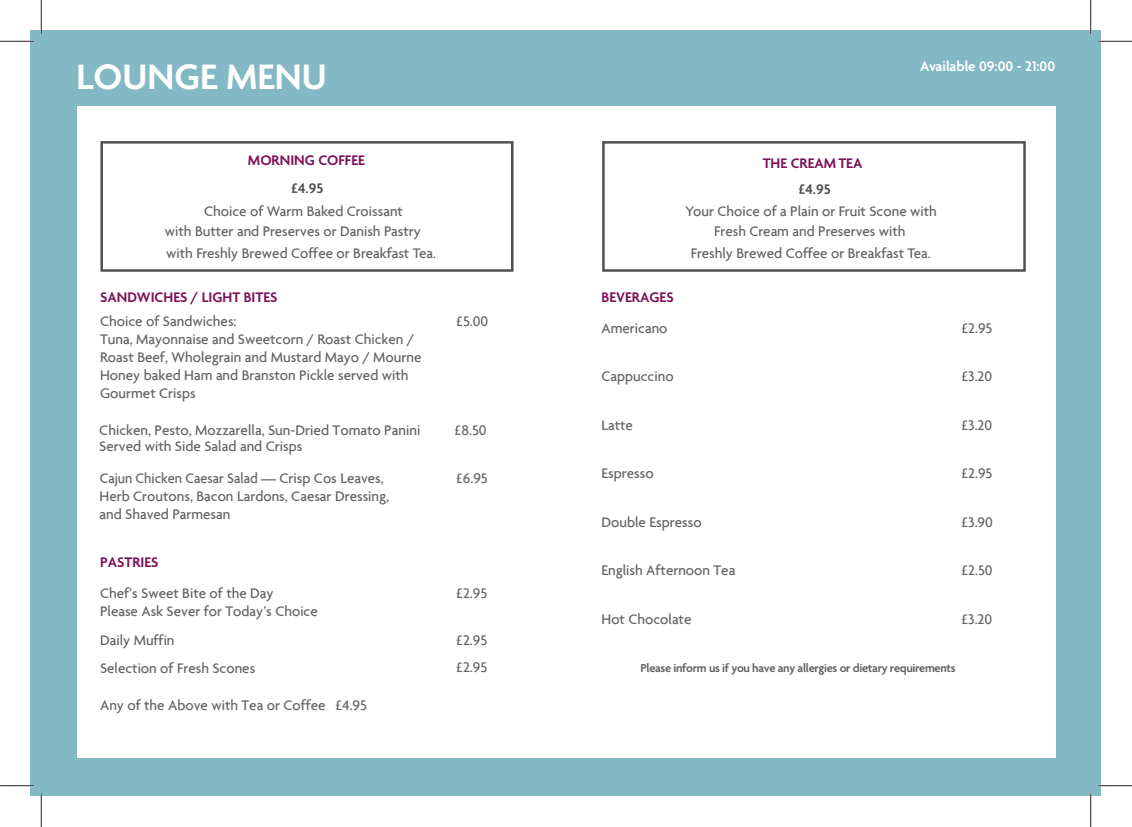
<style>
.page{position:relative;width:1132px;height:827px;background:#fff}
.page>*{position:absolute;margin:0;border:0;box-sizing:border-box;transform-origin:0 0}
.t1{font:600 38.25px "Agenda";color:#fff}
.t2{font:500 15px/18px "Agenda";color:#636366}
.t3{font:600 15px "Agenda";color:#7c1158}
.t4{font:500 15px "Agenda";color:#636366;scale:.96 1}
.t5{font:600 15px "Agenda";color:#fff}
.t6{font:600 15px "Agenda";color:#4e5052}
.t7{font:600 12.5px "Agenda";letter-spacing:-.025em;color:#636366}
</style>
<div class="page">
<div style="left:31px;top:31px;width:1070px;height:765px;background:#83b9c4"></div>
<div style="left:77px;top:106px;width:978px;height:651px;background:#fff"></div>
<svg style="left:100px;top:141px;width:925px;height:131px"></svg>
<hr style="left:0;top:40px;width:34px;height:2px;background:#fff">
<hr style="left:1098px;top:40px;width:33px;height:2px;background:#fff">
<hr style="left:40px;top:0;width:2px;height:34px;background:#fff">
<hr style="left:40px;top:793px;width:2px;height:34px;background:#fff">
<hr style="left:1089px;top:0;width:2px;height:34px;background:#fff">
<hr style="left:1089px;top:793px;width:2px;height:34px;background:#fff">
<hr style="left:0;top:41px;width:34px;height:1px;background:#231f20">
<hr style="left:1098px;top:41px;width:33px;height:1px;background:#231f20">
<hr style="left:0;top:785px;width:34px;height:1px;background:#231f20">
<hr style="left:1098px;top:785px;width:33px;height:1px;background:#231f20">
<hr style="left:41px;top:0;width:1px;height:34px;background:#231f20">
<hr style="left:41px;top:793px;width:1px;height:34px;background:#231f20">
<hr style="left:1090px;top:0;width:1px;height:34px;background:#231f20">
<hr style="left:1090px;top:793px;width:1px;height:34px;background:#231f20">
<h1 class="t1" style="left:76px;top:56px;width:252px">LOUNGE MENU</h1>
<p class="t5" style="left:920px;top:58px;width:136px">Available 09:00 - 21:00</p>
<p class="t3" style="left:248px;top:152px;width:118px">MORNING COFFEE</p>
<p class="t6" style="left:291px;top:180px;width:33px">£4.95</p>
<p class="t2" style="left:165px;top:201px;width:272px;line-height:20.6px;text-indent:39px">Choice of Warm Baked Croissant<br>with Butter and Preserves or Danish Pastry with Freshly Brewed Coffee or Breakfast Tea.</p>
<p class="t3" style="left:100px;top:289px;width:179px">SANDWICHES / LIGHT BITES</p>
<p class="t3" style="left:601px;top:289px;width:74px">BEVERAGES</p>
<p class="t3" style="left:762px;top:155px;width:101px">THE CREAM TEA</p>
<p class="t6" style="left:798px;top:181px;width:33px">£4.95</p>
<p class="t2" style="left:685px;top:201px;width:253px;line-height:20.6px;text-align:center">Your Choice of a Plain or Fruit Scone with<br>Fresh Cream and Preserves with<br>Freshly Brewed Coffee or Breakfast Tea.</p>
<p class="t2" style="left:100px;top:312px;width:323px">Choice of Sandwiches:<br>Tuna, Mayonnaise and Sweetcorn / Roast Chicken / Roast Beef, Wholegrain and Mustard Mayo / Mourne Honey baked Ham and Branston Pickle served with Gourmet Crisps</p>
<p class="t2" style="left:456px;top:312px;width:33px">£5.00</p>
<p class="t2" style="left:99px;top:421px;width:322px">Chicken, Pesto, Mozzarella, Sun-Dried Tomato Panini</p>
<p class="t2" style="left:455px;top:421px;width:33px">£8.50</p>
<p class="t2" style="left:99px;top:436px;width:205px">Served with Side Salad and Crisps</p>
<p class="t2" style="left:99px;top:486px;width:291px">Herb Croutons, Bacon Lardons, Caesar Dressing, and Shaved Parmesan</p>
<p class="t4" style="left:100px;top:469px;width:297px">Cajun Chicken Caesar Salad — Crisp Cos Leaves,</p>
<p class="t2" style="left:456px;top:469px;width:33px">£6.95</p>
<p class="t3" style="left:100px;top:554px;width:60px">PASTRIES</p>
<p class="t2" style="left:100px;top:584px;width:175px">Chef’s Sweet Bite of the Day</p>
<p class="t2" style="left:456px;top:584px;width:32px">£2.95</p>
<p class="t2" style="left:100px;top:596px;width:219px;line-height:28.9px">Please Ask Sever for Today’s Choice<br>Daily Muffin</p>
<p class="t2" style="left:100px;top:658px;width:157px">Selection of Fresh Scones</p>
<p class="t2" style="left:100px;top:696px;width:268px">Any of the Above with Tea or Coffee £4.95</p>
<p class="t2" style="left:456px;top:626px;width:32px;line-height:26.9px">£2.95 £2.95</p>
<p class="t2" style="left:601px;top:318px;width:67px">Americano</p>
<p class="t2" style="left:961px;top:318px;width:32px">£2.95</p>
<p class="t2" style="left:601px;top:367px;width:74px">Cappuccino</p>
<p class="t2" style="left:961px;top:367px;width:32px">£3.20</p>
<p class="t2" style="left:601px;top:415px;width:33px">Latte</p>
<p class="t2" style="left:961px;top:415px;width:32px">£3.20</p>
<p class="t2" style="left:601px;top:464px;width:54px">Espresso</p>
<p class="t2" style="left:961px;top:464px;width:32px">£2.95</p>
<p class="t2" style="left:601px;top:512px;width:102px">Double Espresso</p>
<p class="t2" style="left:961px;top:512px;width:33px">£3.90</p>
<p class="t2" style="left:601px;top:561px;width:135px">English Afternoon Tea</p>
<p class="t2" style="left:961px;top:561px;width:32px">£2.50</p>
<p class="t2" style="left:601px;top:610px;width:91px">Hot Chocolate</p>
<p class="t2" style="left:961px;top:610px;width:32px">£3.20</p>
<p class="t7" style="left:640px;top:661px;width:317px">Please inform us if you have any allergies or dietary requirements</p>
</div>
